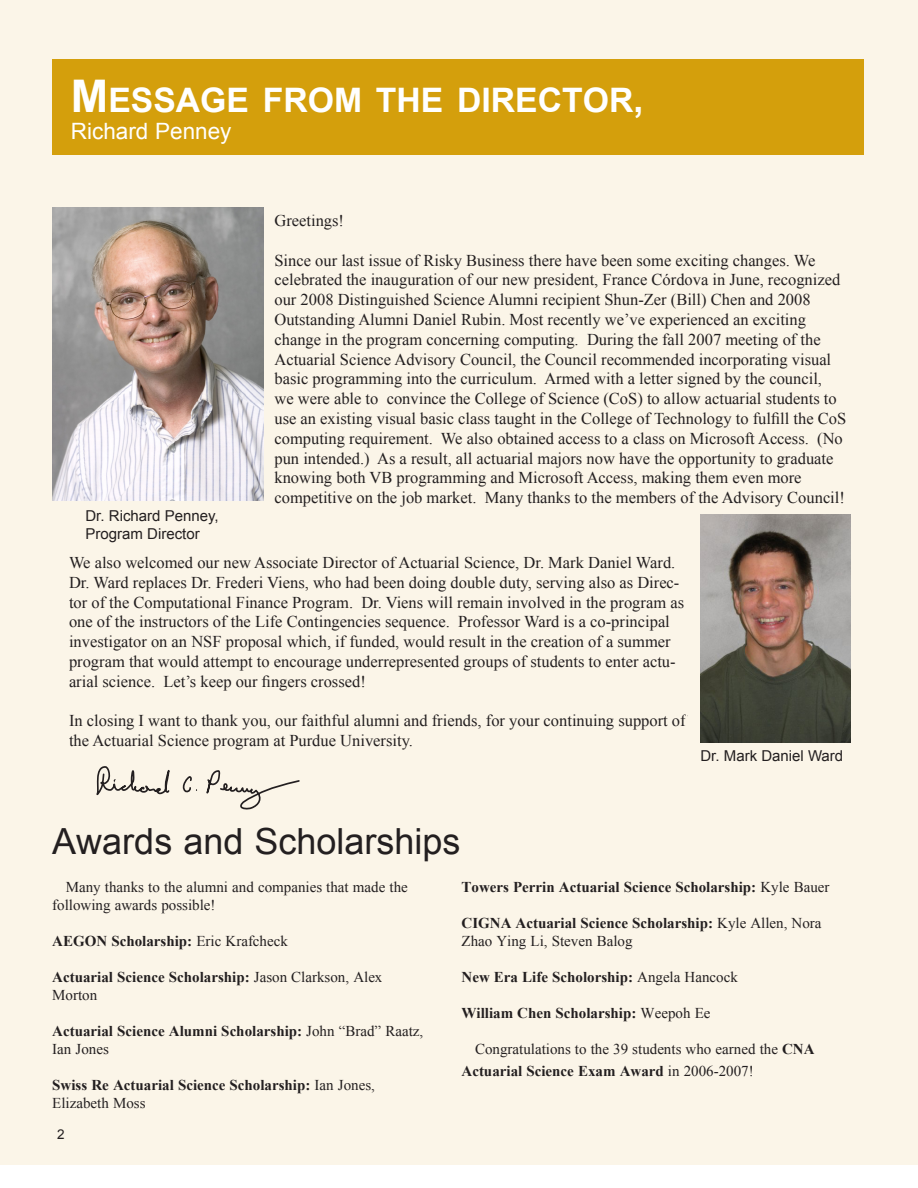
<style>
.page{position:relative;width:918px;height:1188px;background:#fff}
.page>*{position:absolute;margin:0;border:0;box-sizing:border-box;transform-origin:0 0}
.t1{font:36px "Arial";color:#231f20}
.t2{font:700 33.75px "Arial";color:#fff}
.t3{font:22.5px "Arial";color:#fff}
.t4{font:16.5px/19.8px "Times New Roman";color:#231f20}
.body{font:700 15px/18px "Times New Roman";color:#231f20}
.body-2{font:15px/18px "Times New Roman";color:#231f20}
.t5{font:15px "Arial";color:#231f20}
.s1{font-size:45px}
.s2{font-size:36px}
.s3{font-weight:400}
.s4{font-weight:700}
</style>
<div class="page">
<div style="left:0;top:0;width:918px;height:1165px;background:#fbf5e8"></div>
<div style="left:52px;top:59px;width:812px;height:95px;background:#d49f0c"></div>
<img style="left:52px;top:207px;width:212px;height:294px">
<img style="left:701px;top:515px;width:149px;height:227px">
<svg style="left:182px;top:770px;width:118px;height:40px"></svg>
<svg style="left:96px;top:766px;width:74px;height:30px"></svg>
<p class="t2" style="left:71px;top:78px;width:574px"><span class="s1">M</span>ESSAGE FROM THE DIRECTOR<span class="s2">,</span></p>
<p class="t3" style="left:71px;top:116px;width:162px">Richard Penney</p>
<p class="t5" style="left:86px;top:506px;width:135px">Dr. Richard Penney,</p>
<p class="t5" style="left:86px;top:524px;width:116px">Program Director</p>
<p class="t4" style="left:274px;top:210px;width:71px">Greetings!</p>
<p class="t4" style="left:274px;top:250px;width:542px">Since our last issue of Risky Business there have been some exciting changes. We</p>
<p class="t4" style="left:274px;top:270px;width:567px">celebrated the inauguration of our new president, France Córdova in June, recognized our 2008 Distinguished Science Alumni recipient Shun-Zer (Bill) Chen and 2008</p>
<p class="t4" style="left:274px;top:309px;width:548px">Outstanding Alumni Daniel Rubin. Most recently we’ve experienced an exciting change in the program concerning computing. During the fall 2007 meeting of the</p>
<p class="t4" style="left:274px;top:349px;width:573px">Actuarial Science Advisory Council, the Council recommended incorporating visual basic programming into the curriculum. Armed with a letter signed by the council,<br>we were able to convince the College of Science (CoS) to allow actuarial students to use an existing visual basic class taught in the College of Technology to fulfill the CoS computing requirement. We also obtained access to a class on Microsoft Access. (No pun intended.) As a result, all actuarial majors now have the opportunity to graduate knowing both VB programming and Microsoft Access, making them even more</p>
<p class="t4" style="left:274px;top:487px;width:572px">competitive on the job market. Many thanks to the members of the Advisory Council!</p>
<p class="t4" style="left:69px;top:552px;width:617px">We also welcomed our new Associate Director of Actuarial Science, Dr. Mark Daniel Ward.<br>Dr. Ward replaces Dr. Frederi Viens, who had been doing double duty, serving also as Direc&shy;tor of the Computational Finance Program. Dr. Viens will remain involved in the program as one of the instructors of the Life Contingencies sequence. Professor Ward is a co-principal investigator on an NSF proposal which, if funded, would result in the creation of a summer program that would attempt to encourage underrepresented groups of students to enter actu&shy;arial science. Let’s keep our fingers crossed!</p>
<p class="t4" style="left:69px;top:711px;width:618px">In closing I want to thank you, our faithful alumni and friends, for your continuing support of the Actuarial Science program at Purdue University.</p>
<p class="t5" style="left:700px;top:746px;width:144px">Dr. Mark Daniel Ward</p>
<p class="t1" style="left:52px;top:818px;width:410px">Awards and Scholarships</p>
<p class="body-2" style="left:52px;top:878px;width:357px;text-indent:14px">Many thanks to the alumni and companies that made the following awards possible!</p>
<p class="body" style="left:52px;top:932px;width:237px">AEGON Scholarship: <span class="s3">Eric Krafcheck</span></p>
<p class="body" style="left:52px;top:968px;width:332px">Actuarial Science Scholarship: <span class="s3">Jason Clarkson, Alex<br>Morton</span></p>
<p class="body" style="left:52px;top:1022px;width:372px">Actuarial Science Alumni Scholarship: <span class="s3">John “Brad” Raatz,<br>Ian Jones</span></p>
<p class="body" style="left:52px;top:1076px;width:324px">Swiss Re Actuarial Science Scholarship: <span class="s3">Ian Jones,<br>Elizabeth Moss</span></p>
<p class="body" style="left:462px;top:878px;width:370px">Towers Perrin Actuarial Science Scholarship: <span class="s3">Kyle Bauer</span></p>
<p class="body-2" style="left:462px;top:914px;width:362px"><span class="s4">CIGNA Actuarial Science Scholarship:</span> Kyle Allen, Nora<br>Zhao Ying Li, Steven Balog</p>
<p class="body" style="left:462px;top:968px;width:278px">New Era Life Scholorship: <span class="s3">Angela Hancock</span></p>
<p class="body" style="left:462px;top:1004px;width:250px">William Chen Scholarship: <span class="s3">Weepoh Ee</span></p>
<p class="body-2" style="left:462px;top:1038px;width:355px;line-height:21.6px;text-indent:14px">Congratulations to the 39 students who earned the <span class="s4">CNA<br>Actuarial Science Exam Award</span> in 2006-2007!</p>
</div>
